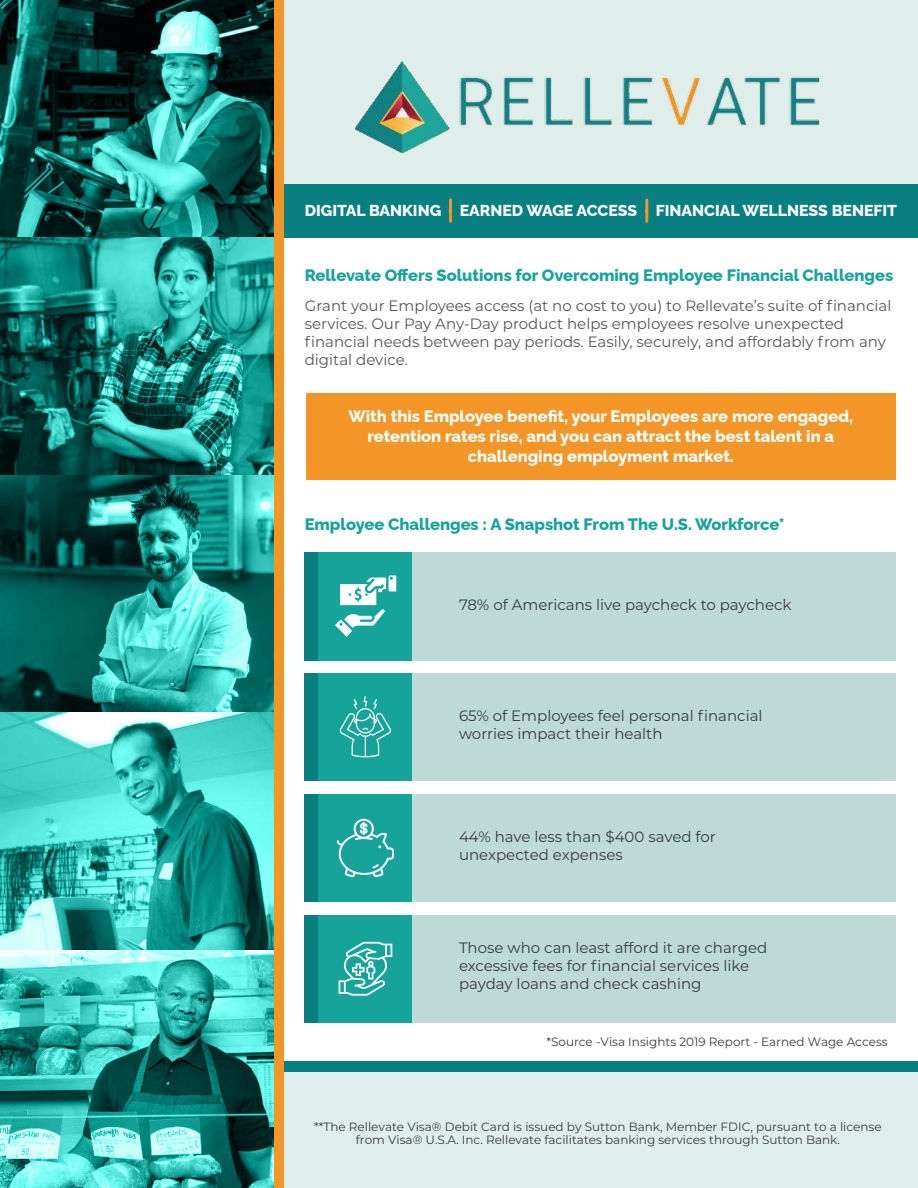
<style>
.page{position:relative;width:918px;height:1188px;background:#fff}
.page>*{position:absolute;margin:0;border:0;box-sizing:border-box;transform-origin:0 0}
.t1{font:800 16.5px/19.8px "Raleway";color:#fff;text-align:center}
.t2{font:800 16.5px "Raleway";color:#15a39a}
.t3{font:800 15.75px "Raleway";color:#fff}
.t4{font:15px/18px "Montserrat";color:#3c3c3b}
.t5{font:15px/18px "Montserrat";color:#575656}
.t6{font:12px/12.3px "Montserrat";color:#3c3c3b;text-align:center}
</style>
<div class="page">
<div style="left:274px;top:0;width:644px;height:238px;background:#dfedeb"></div>
<div style="left:274px;top:1072px;width:644px;height:116px;background:#dfedeb"></div>
<img style="left:459px;top:77px;width:361px;height:49px">
<img style="left:355px;top:61px;width:95px;height:93px">
<svg style="left:0;top:0;width:274px;height:1188px;background:#288f88"></svg>
<div style="left:284px;top:184px;width:634px;height:54px;background:#087f81"></div>
<div style="left:284px;top:1061px;width:634px;height:11px;background:#087f81"></div>
<div style="left:306px;top:393px;width:590px;height:87px;background:#f49627"></div>
<div style="left:274px;top:0;width:10px;height:1188px;background:#f49627"></div>
<hr style="left:449px;top:200px;width:3px;height:21px;background:#f49627">
<hr style="left:645px;top:200px;width:3px;height:21px;background:#f49627">
<div style="left:318px;top:552px;width:95px;height:108px;background:#15a39a"></div>
<div style="left:413px;top:552px;width:483px;height:108px;background:#bddad7"></div>
<div style="left:305px;top:552px;width:13px;height:108px;background:#087f81"></div>
<div style="left:318px;top:673px;width:95px;height:108px;background:#15a39a"></div>
<div style="left:413px;top:673px;width:483px;height:108px;background:#bddad7"></div>
<div style="left:305px;top:673px;width:13px;height:108px;background:#087f81"></div>
<div style="left:318px;top:794px;width:95px;height:108px;background:#15a39a"></div>
<div style="left:413px;top:794px;width:483px;height:108px;background:#bddad7"></div>
<div style="left:305px;top:794px;width:13px;height:108px;background:#087f81"></div>
<div style="left:318px;top:915px;width:95px;height:108px;background:#15a39a"></div>
<div style="left:413px;top:915px;width:483px;height:108px;background:#bddad7"></div>
<div style="left:305px;top:915px;width:13px;height:108px;background:#087f81"></div>
<svg style="left:339px;top:942px;width:53px;height:54px"></svg>
<svg style="left:339px;top:696px;width:52px;height:62px"></svg>
<svg style="left:337px;top:819px;width:57px;height:58px"></svg>
<svg style="left:335px;top:575px;width:62px;height:62px"></svg>
<p class="t3" style="left:305px;top:201px;width:594px">DIGITAL BANKING · EARNED WAGE ACCESS · FINANCIAL WELLNESS BENEFIT</p>
<p class="t2" style="left:305px;top:262px;width:590px">Rellevate Offers Solutions for Overcoming Employee Financial Challenges</p>
<p class="t5" style="left:305px;top:297px;width:588px">Grant your Employees access (at no cost to you) to Rellevate’s suite of financial services. Our Pay Any-Day product helps employees resolve unexpected financial needs between pay periods. Easily, securely, and affordably from any digital device.</p>
<p class="t1" style="left:349px;top:404px;width:506px">With this Employee benefit, your Employees are more engaged, retention rates rise, and you can attract the best talent in a challenging employment market.</p>
<p class="t2" style="left:305px;top:511px;width:482px">Employee Challenges : A Snapshot From The U.S. Workforce*</p>
<p class="t4" style="left:459px;top:596px;width:334px">78% of Americans live paycheck to paycheck</p>
<p class="t4" style="left:459px;top:707px;width:305px">65% of Employees feel personal financial worries impact their health</p>
<p class="t4" style="left:459px;top:828px;width:258px">44% have less than $400 saved for unexpected expenses</p>
<p class="t4" style="left:459px;top:939px;width:310px">Those who can least afford it are charged excessive fees for financial services like payday loans and check cashing</p>
<p class="t6" style="left:546px;top:1035px;width:343px">*Source -Visa Insights 2019 Report - Earned Wage Access</p>
<p class="t6" style="left:314px;top:1121px;width:569px">**The Rellevate Visa® Debit Card is issued by Sutton Bank, Member FDIC, pursuant to a license from Visa® U.S.A. Inc. Rellevate facilitates banking services through Sutton Bank.</p>
</div>
